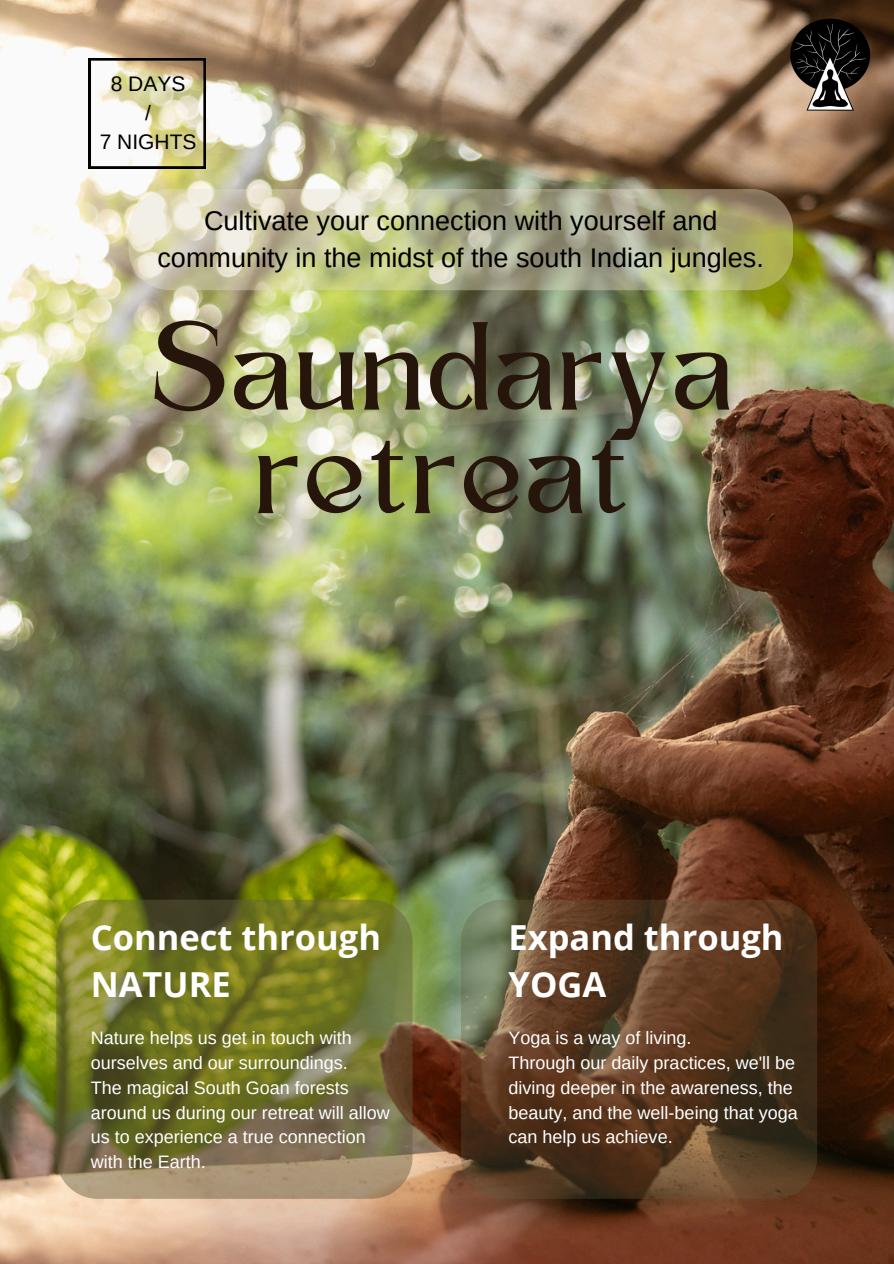
<style>
.page{position:relative;width:894px;height:1264px;background:#fff}
.page>*{position:absolute;margin:0;border:0;box-sizing:border-box;transform-origin:0 0}
.t1{font:116.55px/103.5px "Kingred Serif";color:#25150a;text-align:center}
.t2{font:700 34.5px/47.2px "Open Sans";color:#fff}
.t3{font:27px/37.2px "Arimo";color:#000;text-align:center}
.t4{font:21px/29.2px "Arimo";color:#000;text-align:center}
.t5{font:18px/24.8px "Arimo";color:#fff}
</style>
<div class="page">
<img style="left:0;top:0;width:893px;height:1263px">
<svg style="left:89px;top:58px;width:116px;height:110px"></svg>
<img style="left:788px;top:16px;width:83px;height:97px">
<svg style="left:56px;top:899px;width:356px;height:299px;background:#777536"></svg>
<svg style="left:128px;top:189px;width:665px;height:101px;background:#b9b892"></svg>
<svg style="left:461px;top:899px;width:356px;height:299px;background:#593e26"></svg>
<p class="t4" style="left:100px;top:69px;width:98px">8 DAYS<br>/<br>7 NIGHTS</p>
<h1 class="t3" style="left:157px;top:201px;width:607px">Cultivate your connection with yourself and community in the midst of the south Indian jungles.</h1>
<h3 class="t1" style="left:154px;top:329px;width:586px">Saundarya retreat</h3>
<p class="t2" style="left:91px;top:913px;width:292px">Connect through<br>NATURE</p>
<h4 class="t5" style="left:91px;top:1025px;width:262px">Nature helps us get in touch with ourselves and our surroundings.</h4>
<p class="t5" style="left:91px;top:1075px;width:300px">The magical South Goan forests around us during our retreat will allow us to experience a true connection with the Earth.</p>
<p class="t2" style="left:508px;top:913px;width:276px">Expand through<br>YOGA</p>
<h2 class="t5" style="left:508px;top:1025px;width:184px">Yoga is a way of living.</h2>
<p class="t5" style="left:508px;top:1050px;width:290px">Through our daily practices, we'll be diving deeper in the awareness, the beauty, and the well-being that yoga can help us achieve.</p>
</div>
